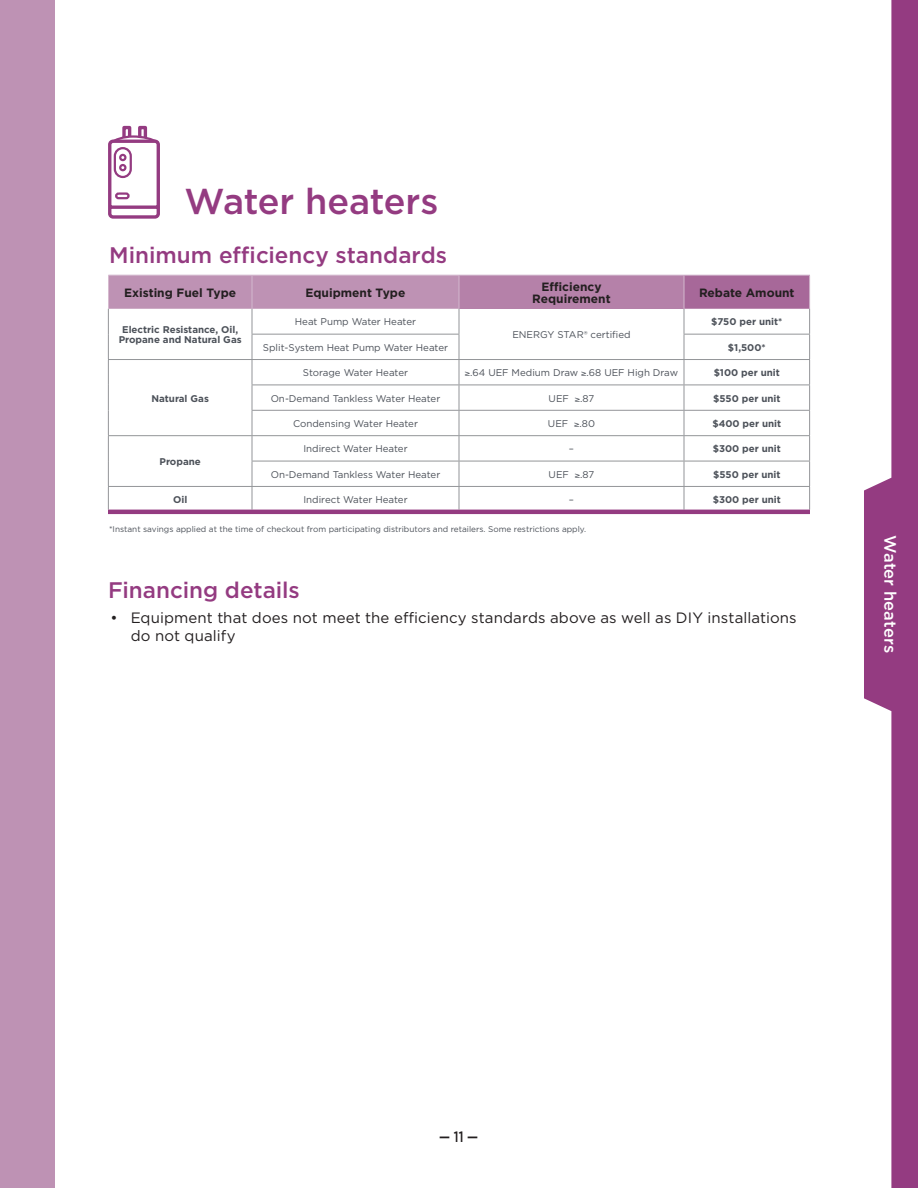
<style>
.page{position:relative;width:918px;height:1188px;background:#fff}
.page>*{position:absolute;margin:0;border:0;box-sizing:border-box;transform-origin:0 0}
.t1{font:500 36px "Gotham";letter-spacing:-.01em;color:#943b81}
.t2{font:500 22.5px "Gotham";color:#943b81}
.t3{font:500 16.5px "Gotham";color:#fff}
.t4{font:15px/18px "Gotham";letter-spacing:.005em;color:#231f20}
.t5{font:500 15px "Gotham";color:#231f20;scale:.81 1}
.t6{font:700 12px/12px "Gotham";color:#231f20;text-align:center}
.t7{font:9.75px "Gotham";color:#4c5159}
.t8{font:700 9.75px/10.5px "Gotham";color:#4c5159;text-align:center}
.t9{font:8.25px "Gotham";color:#4c5159}
</style>
<div class="page">
<div style="left:0;top:0;width:55px;height:1188px;background:#be92b4"></div>
<svg style="left:864px;top:0;width:54px;height:1188px;fill:#943b81"></svg>
<svg style="left:108px;top:125px;width:52px;height:94px"></svg>
<div style="left:459px;top:275px;width:225px;height:34px;background:#b581a9"></div>
<div style="left:684px;top:275px;width:126px;height:34px;background:#a76899"></div>
<hr style="left:459px;top:359px;width:225px;height:1px;background:#939598">
<hr style="left:459px;top:385px;width:225px;height:1px;background:#939598">
<hr style="left:459px;top:410px;width:225px;height:1px;background:#939598">
<hr style="left:459px;top:435px;width:225px;height:1px;background:#939598">
<hr style="left:459px;top:461px;width:225px;height:1px;background:#939598">
<hr style="left:459px;top:486px;width:225px;height:1px;background:#939598">
<svg style="left:684px;top:309px;width:126px;height:201px"></svg>
<svg style="left:108px;top:276px;width:352px;height:234px"></svg>
<hr style="left:108px;top:275px;width:144px;height:1px;background:#d3b8ce">
<hr style="left:252px;top:275px;width:207px;height:1px;background:#d3b8ce">
<hr style="left:252px;top:276px;width:1px;height:33px;background:#d3b8ce">
<hr style="left:459px;top:275px;width:225px;height:1px;background:#d3b8ce">
<hr style="left:459px;top:276px;width:1px;height:33px;background:#d3b8ce">
<hr style="left:684px;top:275px;width:126px;height:1px;background:#d3b8ce">
<hr style="left:684px;top:276px;width:1px;height:33px;background:#d3b8ce">
<hr style="left:809px;top:276px;width:1px;height:33px;background:#d3b8ce">
<hr style="left:108px;top:510px;width:144px;height:4px;background:#943b81">
<hr style="left:252px;top:510px;width:207px;height:4px;background:#943b81">
<hr style="left:459px;top:510px;width:225px;height:4px;background:#943b81">
<hr style="left:684px;top:510px;width:126px;height:4px;background:#943b81">
<h1 class="t1" style="left:185px;top:178px;width:255px">Water heaters</h1>
<h2 class="t2" style="left:109px;top:241px;width:339px">Minimum efficiency standards</h2>
<p class="t6" style="left:124px;top:286px;width:114px">Existing Fuel Type</p>
<p class="t6" style="left:306px;top:286px;width:101px">Equipment Type</p>
<p class="t6" style="left:532px;top:280px;width:80px">Efficiency<br>Requirement</p>
<p class="t6" style="left:699px;top:286px;width:97px">Rebate Amount</p>
<p class="t8" style="left:119px;top:324px;width:125px">Electric Resistance, Oil,<br>Propane and Natural Gas</p>
<p class="t8" style="left:711px;top:317px;width:73px">$750 per unit*</p>
<p class="t7" style="left:295px;top:316px;width:123px">Heat Pump Water Heater</p>
<p class="t7" style="left:512px;top:328px;width:120px">ENERGY STAR® certified</p>
<p class="t7" style="left:263px;top:341px;width:187px">Split-System Heat Pump Water Heater</p>
<p class="t8" style="left:728px;top:342px;width:39px">$1,500*</p>
<p class="t8" style="left:151px;top:393px;width:59px">Natural Gas</p>
<p class="t8" style="left:160px;top:456px;width:43px">Propane</p>
<p class="t7" style="left:303px;top:366px;width:107px">Storage Water Heater</p>
<p class="t7" style="left:465px;top:366px;width:215px">≥.64 UEF Medium Draw ≥.68 UEF High Draw</p>
<p class="t8" style="left:714px;top:367px;width:68px">$100 per unit</p>
<p class="t7" style="left:271px;top:392px;width:171px">On-Demand Tankless Water Heater</p>
<p class="t7" style="left:549px;top:392px;width:47px">UEF ≥.87</p>
<p class="t8" style="left:713px;top:393px;width:69px">$550 per unit</p>
<p class="t7" style="left:293px;top:417px;width:126px">Condensing Water Heater</p>
<p class="t7" style="left:548px;top:417px;width:49px">UEF ≥.80</p>
<p class="t8" style="left:712px;top:418px;width:70px">$400 per unit</p>
<p class="t7" style="left:303px;top:443px;width:106px">Indirect Water Heater</p>
<p class="t7" style="left:569px;top:443px;width:7px">–</p>
<p class="t8" style="left:713px;top:444px;width:70px">$300 per unit</p>
<p class="t7" style="left:271px;top:468px;width:171px">On-Demand Tankless Water Heater</p>
<p class="t7" style="left:549px;top:468px;width:47px">UEF ≥.87</p>
<p class="t8" style="left:713px;top:469px;width:69px">$550 per unit</p>
<p class="t8" style="left:173px;top:494px;width:16px">Oil</p>
<p class="t7" style="left:303px;top:493px;width:106px">Indirect Water Heater</p>
<p class="t7" style="left:569px;top:493px;width:7px">–</p>
<p class="t8" style="left:713px;top:494px;width:70px">$300 per unit</p>
<p class="t9" style="left:109px;top:524px;width:479px">*Instant savings applied at the time of checkout from participating distributors and retailers. Some restrictions apply.</p>
<h2 class="t2" style="left:108px;top:576px;width:193px">Financing details</h2>
<h3 class="t4" style="left:131px;top:609px;width:667px;text-indent:-20px">• Equipment that does not meet the efficiency standards above as well as DIY installations do not qualify</h3>
<h3 class="t3" style="left:901px;top:535px;width:119px;rotate:90deg">Water heaters</h3>
<h3 class="t5" style="left:439px;top:1127px;width:50px">— 11 —</h3>
</div>
